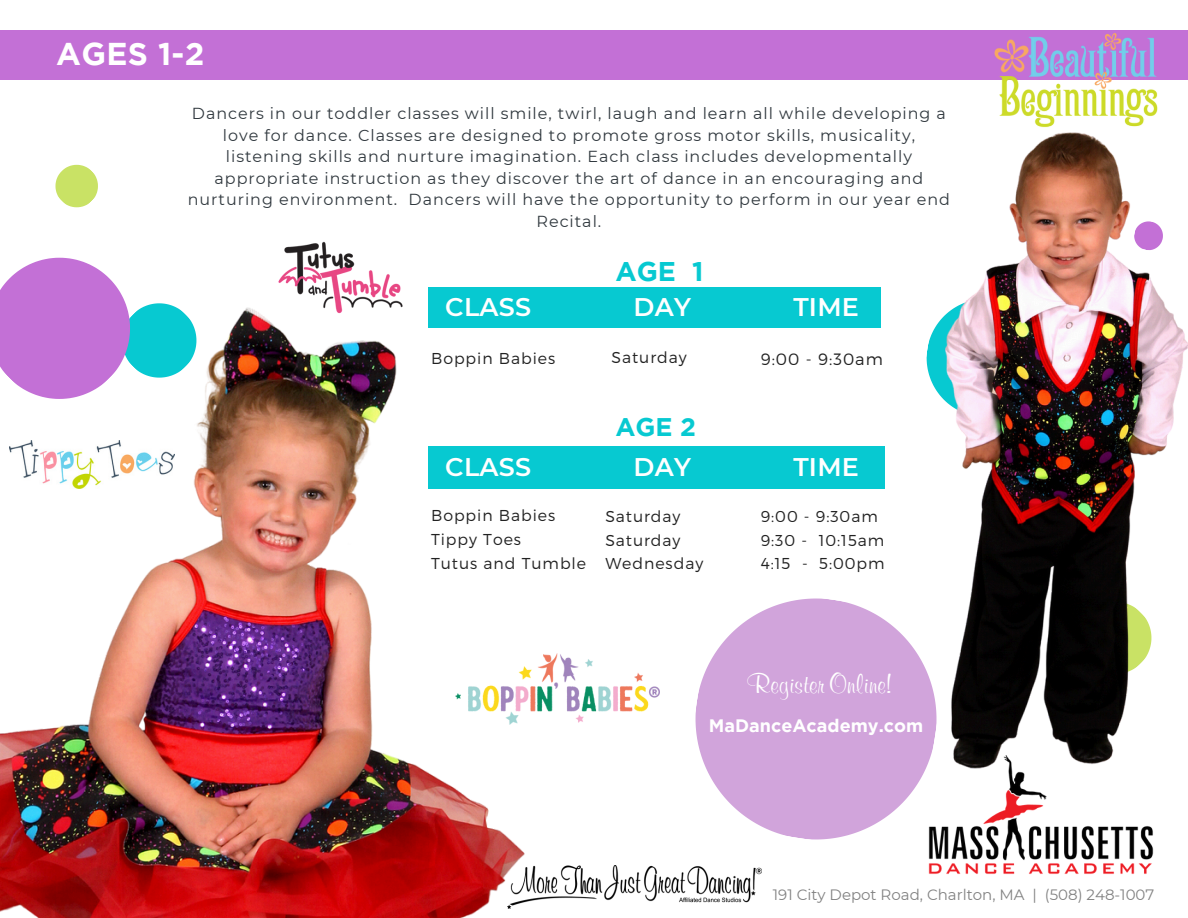
<style>
.page{position:relative;width:1188px;height:918px;background:#fff}
.page>*{position:absolute;margin:0;border:0;box-sizing:border-box;transform-origin:0 0}
.t1{font:700 31.5px "Gotham";color:#fff}
.t2{font:27px "Murray Hill Boold";color:#fff}
.t3{font:700 27px "Gotham";color:#07c9d1}
.t4{font:600 25.5px "Montserrat";letter-spacing:.01em;color:#fff}
.t5{font:700 25.5px "Gotham";color:#07c9d1}
.t6{font:700 18px "Gotham";color:#fff}
.t7{font:300 16.5px "Montserrat";letter-spacing:.06em;color:#222}
.t8{font:15.9px/21.6px "Montserrat";letter-spacing:.06em;color:#30383e;text-align:center}
.t9{font:300 15.75px "Montserrat";letter-spacing:.06em;color:#222}
.t10{font:15px "Montserrat";color:#828282}
</style>
<div class="page">
<img style="left:644px;top:866px;width:117px;height:37px">
<div style="left:0;top:30px;width:1188px;height:50px;background:#c370d6"></div>
<svg style="left:55px;top:164px;width:43px;height:44px"></svg>
<svg style="left:695px;top:599px;width:217px;height:241px;fill:#d1a4db"></svg>
<div style="left:428px;top:287px;width:452px;height:41px;background:#07c9d1"></div>
<div style="left:428px;top:446px;width:457px;height:42px;background:#07c9d1"></div>
<img style="left:994px;top:33px;width:163px;height:56px">
<img style="left:928px;top:792px;width:226px;height:82px">
<img style="left:0;top:257px;width:642px;height:661px">
<img style="left:804px;top:89px;width:384px;height:703px">
<img style="left:456px;top:654px;width:203px;height:71px">
<img style="left:276px;top:241px;width:128px;height:77px">
<p class="t1" style="left:56px;top:42px;width:150px">AGES 1-2</p>
<h1 class="t8" style="left:188px;top:103px;width:764px">Dancers in our toddler classes will smile, twirl, laugh and learn all while developing a love for dance. Classes are designed to promote gross motor skills, musicality, listening skills and nurture imagination. Each class includes developmentally appropriate instruction as they discover the art of dance in an encouraging and nurturing environment. Dancers will have the opportunity to perform in our year end Recital.</h1>
<p class="t3" style="left:615px;top:261px;width:90px">AGE 1</p>
<p class="t4" style="left:445px;top:292px;width:87px">CLASS</p>
<p class="t4" style="left:634px;top:292px;width:59px">DAY</p>
<p class="t4" style="left:793px;top:292px;width:67px">TIME</p>
<p class="t9" style="left:431px;top:348px;width:126px">Boppin Babies</p>
<p class="t9" style="left:612px;top:347px;width:77px">Saturday</p>
<p class="t7" style="left:761px;top:348px;width:124px">9:00 - 9:30am</p>
<p class="t5" style="left:615px;top:417px;width:82px">AGE 2</p>
<p class="t4" style="left:445px;top:451px;width:87px">CLASS</p>
<p class="t4" style="left:634px;top:451px;width:59px">DAY</p>
<p class="t4" style="left:793px;top:451px;width:67px">TIME</p>
<p class="t9" style="left:431px;top:505px;width:126px">Boppin Babies</p>
<p class="t9" style="left:431px;top:529px;width:91px">Tippy Toes</p>
<h2 class="t9" style="left:431px;top:553px;width:157px">Tutus and Tumble</h2>
<p class="t9" style="left:605px;top:506px;width:77px">Saturday</p>
<h2 class="t9" style="left:605px;top:530px;width:77px">Saturday</h2>
<h5 class="t9" style="left:605px;top:553px;width:99px">Wednesday</h5>
<p class="t9" style="left:761px;top:506px;width:119px">9:00 - 9:30am</p>
<p class="t9" style="left:761px;top:530px;width:125px">9:30 - 10:15am</p>
<h2 class="t9" style="left:761px;top:553px;width:125px">4:15 - 5:00pm</h2>
<p class="t2" style="left:748px;top:668px;width:146px">Register Online!</p>
<p class="t6" style="left:709px;top:719px;width:216px">MaDanceAcademy.com</p>
<h2 class="t10" style="left:773px;top:885px;width:383px">191 City Depot Road, Charlton, MA | (508) 248-1007</h2>
</div>
